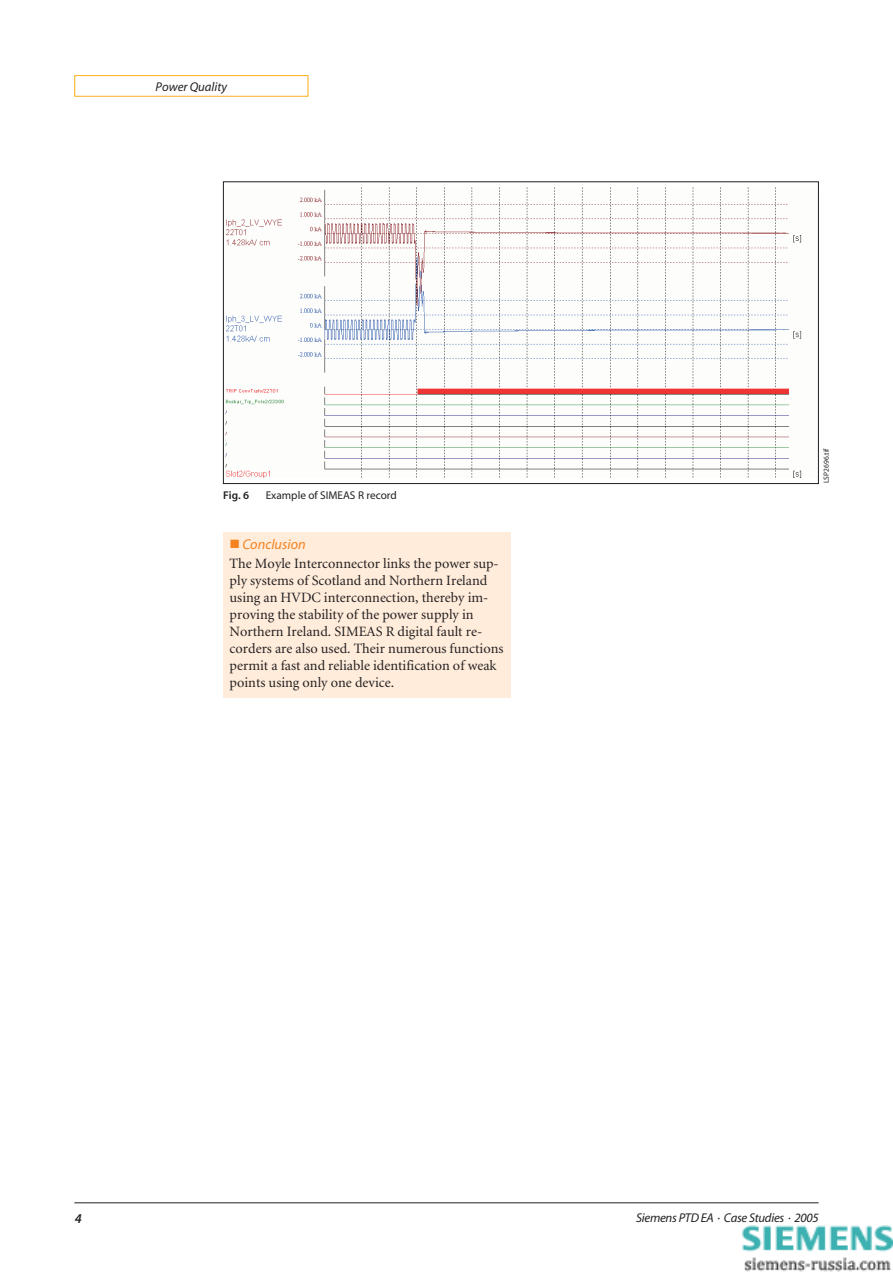
<style>
.page{position:relative;width:893px;height:1275px;background:#fff}
.page>*{position:absolute;margin:0;border:0;box-sizing:border-box;transform-origin:0 0}
.t1{font:14.25px/17px "Minion";color:#231f20}
.t2{font:14.25px "Myriad MM It 400 600";color:#f5821f}
.t3{font:13.5px "Myriad MM It 565 600";color:#231f20}
.t4{font:italic 12.75px "Myriad";letter-spacing:-.02em;color:#231f20}
.t5{font:12.75px "Myriad MM It 400 600";color:#231f20}
.t6{font:11.25px "Myriad MM 400 600";color:#231f20}
.t7{font:11.25px "Myriad MM 565 600";color:#231f20}
.t8{font:7.5px "Myriad MM 400 600";color:#231f20}
</style>
<div class="page">
<hr style="left:74px;top:1202px;width:745px;height:1px;background:#231f20">
<div style="left:74px;top:75px;width:234px;height:22px;border:1px solid #fcaf17"></div>
<div style="left:223px;top:531px;width:287px;height:166px;background:#ffecdb"></div>
<img style="left:225px;top:188px;width:577px;height:290px">
<img style="left:742px;top:1225px;width:150px;height:47px">
<p class="t5" style="left:156px;top:82px;width:73px">Power Quality</p>
<p class="t7" style="left:223px;top:490px;width:28px">Fig. 6</p>
<p class="t6" style="left:266px;top:490px;width:133px">Example of SIMEAS R record</p>
<p class="t2" style="left:242px;top:538px;width:65px">Conclusion</p>
<p class="t1" style="left:230px;top:556px;width:275px">The Moyle Interconnector links the power sup&shy;ply systems of Scotland and Northern Ireland using an HVDC interconnection, thereby im&shy;proving the stability of the power supply in Northern Ireland. SIMEAS R digital fault re&shy;corders are also used. Their numerous functions permit a fast and reliable identification of weak points using only one device.</p>
<p class="t8" style="left:824px;top:483px;width:36px;rotate:-90deg">LSP2696.tif</p>
<p class="t3" style="left:75px;top:1212px;width:9px">4</p>
<p class="t4" style="left:636px;top:1212px;width:184px">Siemens PTD EA · Case Studies · 2005</p>
</div>
